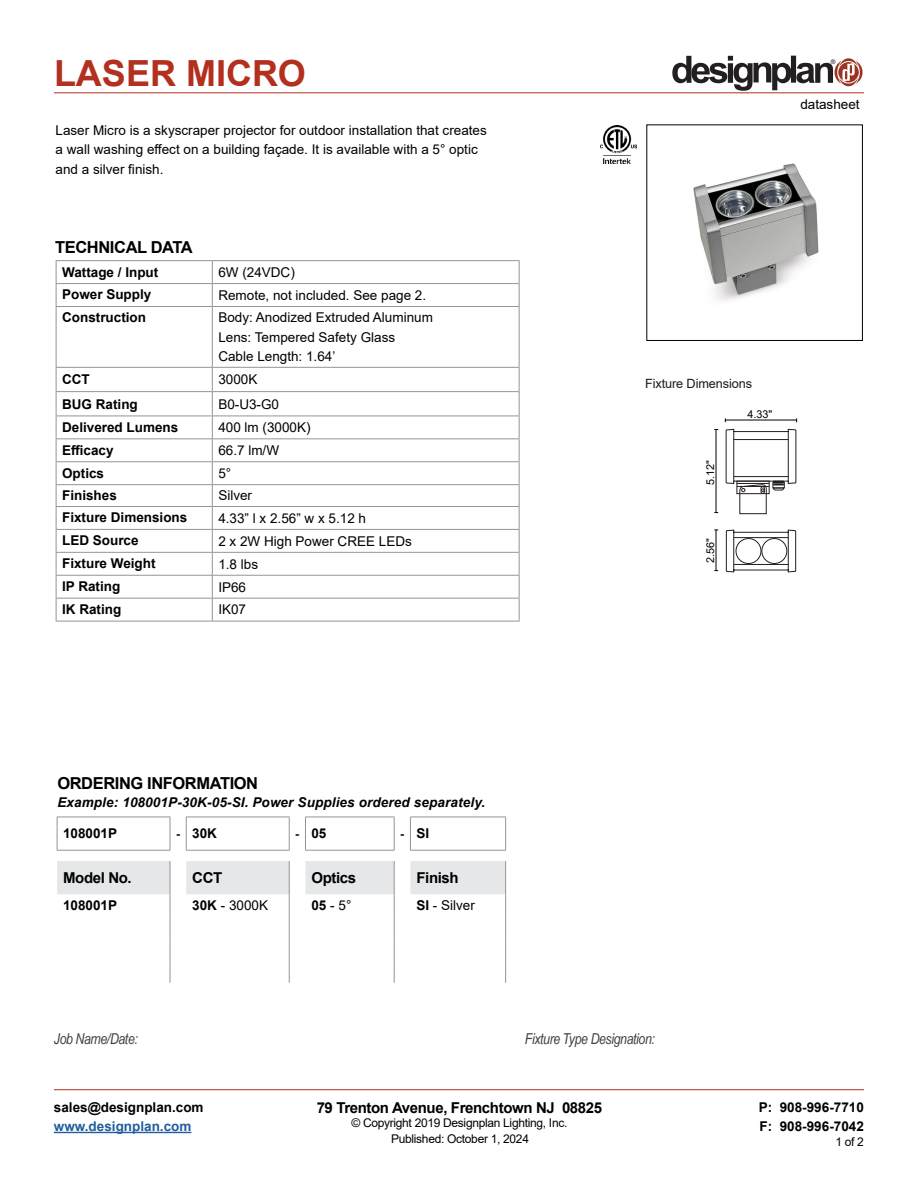
<style>
.page{position:relative;width:918px;height:1188px;background:#fff}
.page>*{position:absolute;margin:0;border:0;box-sizing:border-box;transform-origin:0 0}
.t1{font:700 36px "Arial";color:#b32f1e}
.t2{font:700 16.5px "Arial";letter-spacing:-.025em;color:#000}
.t3{font:700 15px "Arial";letter-spacing:-.025em;color:#000}
.t4{font:italic 15px "Arial Narrow";letter-spacing:-.025em;color:#414042}
.t5{font:13.5px/19.5px "Arial";color:#000}
.t6{font:700 13.5px/19.5px "Arial";color:#000}
.t7{font:italic 700 13.5px "Arial";letter-spacing:.01em;color:#000}
.t8{font:700 13.5px "Arial";color:#215e9e}
.t9{font:12.75px "Arial";letter-spacing:-.01em;color:#20181c}
.t10{font:12px "Arial";letter-spacing:-.025em;color:#000}
.t11{font:10.8px "Arial";color:#000}
.t12{font:6.3px "Helvetica";color:#231f20}
.s1{font-size:12px}
.s2{font-weight:700}
</style>
<div class="page">
<hr style="left:54px;top:93px;width:810px;height:1px;background:#b32f1e">
<hr style="left:54px;top:1089px;width:810px;height:1px;background:#b32f1e">
<hr style="left:54px;top:1132px;width:137px;height:1px;background:#215e9e">
<svg style="left:672px;top:56px;width:191px;height:35px"></svg>
<hr style="left:56px;top:306px;width:156px;height:1px;background:#939598">
<hr style="left:212px;top:306px;width:308px;height:1px;background:#939598">
<hr style="left:212px;top:307px;width:1px;height:60px;background:#939598">
<svg style="left:212px;top:368px;width:1px;height:253px"></svg>
<svg style="left:212px;top:261px;width:1px;height:45px"></svg>
<hr style="left:56px;top:307px;width:1px;height:60px;background:#939598">
<hr style="left:519px;top:307px;width:1px;height:60px;background:#939598">
<hr style="left:56px;top:367px;width:156px;height:1px;background:#939598">
<hr style="left:212px;top:367px;width:308px;height:1px;background:#939598">
<hr style="left:56px;top:391px;width:156px;height:1px;background:#939598">
<hr style="left:212px;top:391px;width:308px;height:1px;background:#939598">
<hr style="left:56px;top:416px;width:156px;height:1px;background:#939598">
<hr style="left:212px;top:416px;width:308px;height:1px;background:#939598">
<hr style="left:56px;top:438px;width:156px;height:1px;background:#939598">
<hr style="left:212px;top:438px;width:308px;height:1px;background:#939598">
<hr style="left:56px;top:461px;width:156px;height:1px;background:#939598">
<hr style="left:212px;top:461px;width:308px;height:1px;background:#939598">
<hr style="left:56px;top:484px;width:156px;height:1px;background:#939598">
<hr style="left:212px;top:484px;width:308px;height:1px;background:#939598">
<hr style="left:56px;top:506px;width:156px;height:1px;background:#939598">
<hr style="left:212px;top:506px;width:308px;height:1px;background:#939598">
<hr style="left:56px;top:529px;width:156px;height:1px;background:#939598">
<hr style="left:212px;top:529px;width:308px;height:1px;background:#939598">
<hr style="left:56px;top:552px;width:156px;height:1px;background:#939598">
<hr style="left:212px;top:552px;width:308px;height:1px;background:#939598">
<hr style="left:56px;top:575px;width:156px;height:1px;background:#939598">
<hr style="left:212px;top:575px;width:308px;height:1px;background:#939598">
<hr style="left:56px;top:598px;width:156px;height:1px;background:#939598">
<svg style="left:56px;top:368px;width:1px;height:253px"></svg>
<hr style="left:212px;top:598px;width:308px;height:1px;background:#939598">
<svg style="left:519px;top:368px;width:1px;height:253px"></svg>
<hr style="left:56px;top:621px;width:156px;height:1px;background:#939598">
<hr style="left:212px;top:621px;width:308px;height:1px;background:#939598">
<hr style="left:56px;top:260px;width:156px;height:1px;background:#939598">
<svg style="left:56px;top:261px;width:1px;height:45px"></svg>
<hr style="left:212px;top:260px;width:308px;height:1px;background:#939598">
<svg style="left:519px;top:261px;width:1px;height:45px"></svg>
<hr style="left:56px;top:283px;width:156px;height:1px;background:#939598">
<hr style="left:212px;top:283px;width:308px;height:1px;background:#939598">
<img style="left:693px;top:163px;width:126px;height:138px">
<div style="left:647px;top:125px;width:216px;height:216px;border:1px solid #000"></div>
<img style="left:600px;top:125px;width:37px;height:39px">
<hr style="left:57px;top:817px;width:113px;height:1px;background:#939598">
<hr style="left:57px;top:817px;width:1px;height:33px;background:#939598">
<hr style="left:170px;top:817px;width:1px;height:33px;background:#939598">
<hr style="left:186px;top:817px;width:104px;height:1px;background:#939598">
<hr style="left:186px;top:817px;width:1px;height:33px;background:#939598">
<hr style="left:289px;top:817px;width:1px;height:33px;background:#939598">
<hr style="left:305px;top:817px;width:90px;height:1px;background:#939598">
<hr style="left:305px;top:817px;width:1px;height:33px;background:#939598">
<hr style="left:394px;top:817px;width:1px;height:33px;background:#939598">
<hr style="left:57px;top:850px;width:113px;height:1px;background:#939598">
<hr style="left:186px;top:850px;width:104px;height:1px;background:#939598">
<hr style="left:305px;top:850px;width:90px;height:1px;background:#939598">
<svg style="left:57px;top:861px;width:449px;height:122px"></svg>
<hr style="left:505px;top:861px;width:1px;height:33px;background:#939598">
<hr style="left:410px;top:817px;width:96px;height:1px;background:#939598">
<hr style="left:410px;top:817px;width:1px;height:33px;background:#939598">
<hr style="left:505px;top:817px;width:1px;height:33px;background:#939598">
<hr style="left:410px;top:850px;width:96px;height:1px;background:#939598">
<svg style="left:726px;top:429px;width:70px;height:85px"></svg>
<svg style="left:726px;top:530px;width:70px;height:42px"></svg>
<hr style="left:734px;top:537px;width:54px;height:1px;background:#231f20">
<hr style="left:734px;top:564px;width:54px;height:1px;background:#231f20">
<div style="left:736px;top:538px;width:25px;height:26px;border:1px solid #231f20;border-radius:50%"></div>
<div style="left:762px;top:538px;width:25px;height:26px;border:1px solid #231f20;border-radius:50%"></div>
<hr style="left:725px;top:420px;width:72px;height:1px;background:#000">
<hr style="left:716px;top:429px;width:1px;height:84px;background:#000">
<hr style="left:716px;top:530px;width:1px;height:41px;background:#000">
<h1 class="t1" style="left:54px;top:48px;width:253px">LASER MICRO</h1>
<p class="t12" style="left:831px;top:58px;width:6px">®</p>
<p class="t5" style="left:56px;top:120px;width:433px">Laser Micro is a skyscraper projector for outdoor installation that creates a wall washing effect on a building façade. It is available with a 5° optic and a silver finish.</p>
<p class="t5" style="left:800px;top:95px;width:61px">datasheet</p>
<p class="t2" style="left:55px;top:235px;width:139px">TECHNICAL DATA</p>
<p class="t6" style="left:62px;top:263px;width:98px">Wattage / Input</p>
<p class="t5" style="left:218px;top:262px;width:78px">6W (24VDC)</p>
<p class="t6" style="left:62px;top:285px;width:91px">Power Supply</p>
<p class="t5" style="left:218px;top:285px;width:209px">Remote, not included. See page 2.</p>
<p class="t6" style="left:62px;top:308px;width:85px">Construction</p>
<p class="t5" style="left:218px;top:308px;width:216px">Body: Anodized Extruded Aluminum<br>Lens: Tempered Safety Glass<br>Cable Length: 1.64’</p>
<p class="t6" style="left:62px;top:370px;width:29px">CCT</p>
<p class="t5" style="left:218px;top:370px;width:41px">3000K</p>
<p class="t6" style="left:62px;top:394px;width:77px">BUG Rating</p>
<p class="t5" style="left:218px;top:394px;width:62px">B0-U3-G0</p>
<p class="t6" style="left:62px;top:417px;width:118px">Delivered Lumens</p>
<p class="t5" style="left:218px;top:418px;width:94px">400 lm (3000K)</p>
<p class="t6" style="left:62px;top:440px;width:53px">Efficacy</p>
<p class="t5" style="left:218px;top:441px;width:62px">66.7 lm/W</p>
<p class="t6" style="left:62px;top:463px;width:44px">Optics</p>
<p class="t5" style="left:218px;top:463px;width:14px">5°</p>
<p class="t6" style="left:62px;top:486px;width:56px">Finishes</p>
<p class="t5" style="left:218px;top:486px;width:35px">Silver</p>
<p class="t6" style="left:62px;top:508px;width:127px">Fixture Dimensions</p>
<p class="t5" style="left:218px;top:508px;width:149px">4.33” l x 2.56” w x 5.12 h</p>
<p class="t6" style="left:62px;top:531px;width:78px">LED Source</p>
<p class="t5" style="left:218px;top:531px;width:195px">2 x 2W High Power CREE LEDs</p>
<p class="t6" style="left:62px;top:554px;width:95px">Fixture Weight</p>
<p class="t5" style="left:218px;top:554px;width:41px">1.8 lbs</p>
<p class="t6" style="left:62px;top:577px;width:60px">IP Rating</p>
<p class="t5" style="left:218px;top:577px;width:29px">IP66</p>
<p class="t6" style="left:62px;top:600px;width:61px">IK Rating</p>
<p class="t5" style="left:218px;top:600px;width:29px">IK07</p>
<p class="t2" style="left:57px;top:771px;width:202px">ORDERING INFORMATION</p>
<p class="t7" style="left:57px;top:793px;width:429px">Example: 108001P-30K-05-SI. Power Supplies ordered separately.</p>
<p class="t6" style="left:63px;top:824px;width:56px">108001P</p>
<p class="t6" style="left:176px;top:824px;width:42px"><span class="s1">-</span> 30K</p>
<p class="t6" style="left:295px;top:824px;width:33px"><span class="s1">-</span> 05</p>
<p class="t6" style="left:400px;top:824px;width:30px"><span class="s1">-</span> SI</p>
<p class="t3" style="left:63px;top:867px;width:70px">Model No.</p>
<p class="t3" style="left:192px;top:867px;width:32px">CCT</p>
<p class="t3" style="left:311px;top:867px;width:46px">Optics</p>
<p class="t3" style="left:416px;top:867px;width:44px">Finish</p>
<p class="t6" style="left:63px;top:896px;width:56px">108001P</p>
<p class="t5" style="left:192px;top:896px;width:77px"><span class="s2">30K</span> - 3000K</p>
<p class="t5" style="left:311px;top:896px;width:41px"><span class="s2">05</span> - 5°</p>
<p class="t5" style="left:416px;top:896px;width:60px"><span class="s2">SI</span> - Silver</p>
<p class="t9" style="left:645px;top:375px;width:108px">Fixture Dimensions</p>
<p class="t11" style="left:703px;top:485px;width:26px;rotate:-90deg">5.12"</p>
<p class="t11" style="left:703px;top:563px;width:26px;rotate:-90deg">2.56"</p>
<p class="t11" style="left:748px;top:407px;width:26px">4.33"</p>
<p class="t4" style="left:54px;top:1028px;width:85px">Job Name/Date:</p>
<p class="t4" style="left:525px;top:1029px;width:132px">Fixture Type Designation:</p>
<p class="t6" style="left:54px;top:1097px;width:151px">sales@designplan.com</p>
<p class="t8" style="left:54px;top:1117px;width:139px">www.designplan.com</p>
<p class="t3" style="left:317px;top:1097px;width:287px">79 Trenton Avenue, Frenchtown NJ 08825</p>
<p class="t10" style="left:351px;top:1115px;width:217px">© Copyright 2019 Designplan Lighting, Inc.</p>
<p class="t6" style="left:759px;top:1097px;width:107px">P: 908-996-7710<br>F: 908-996-7042</p>
<p class="t10" style="left:391px;top:1130px;width:139px">Published: October 1, 2024</p>
<p class="t10" style="left:835px;top:1133px;width:30px">1 of 2</p>
</div>
